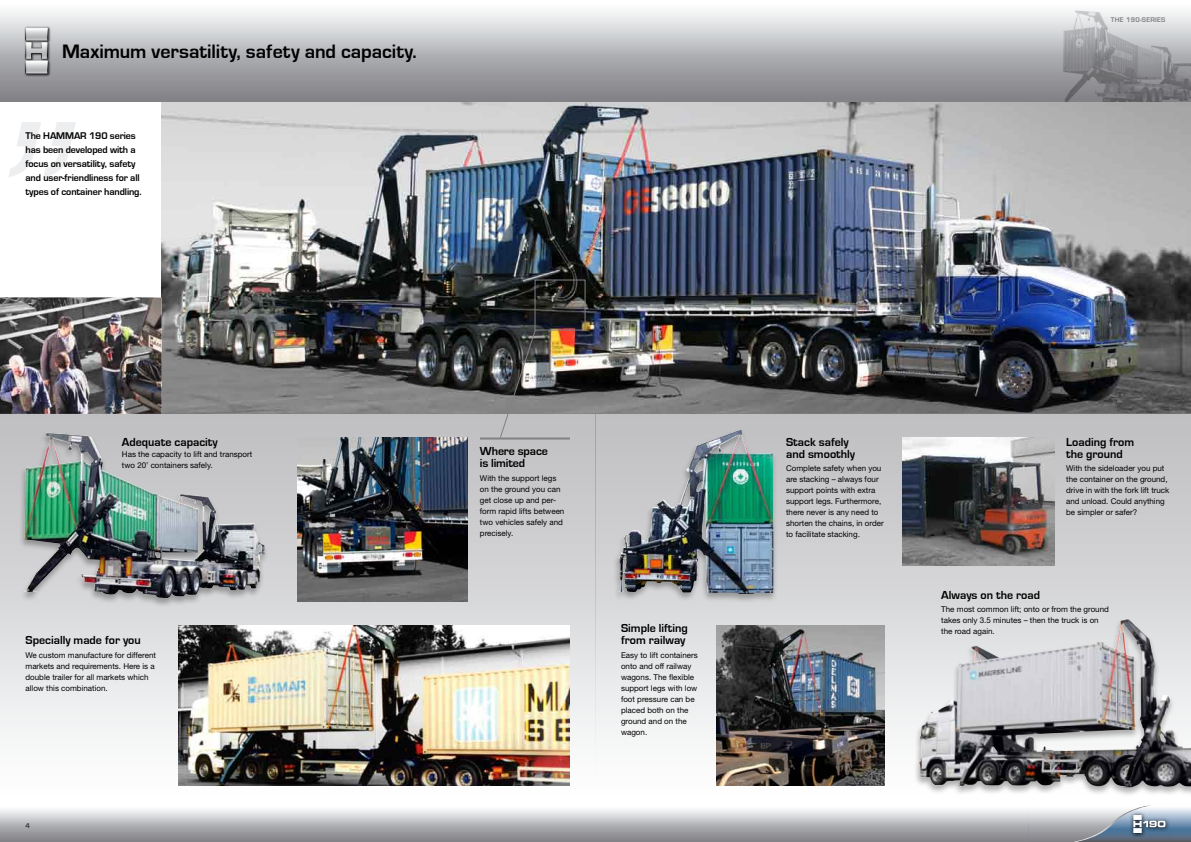
<style>
.page{position:relative;width:1191px;height:842px;background:#fff}
.page>*{position:absolute;margin:0;border:0;box-sizing:border-box;transform-origin:0 0}
.t1{font:700 20px "Eurostile";color:#000}
.t2{font:700 12px/12px "Eurostile";color:#000}
.t3{font:700 10px/14px "Eurostile";letter-spacing:-.01em;color:#000}
.t4{font:8px/11px "Helvetica Neue LT Std";color:#000}
.t5{font:700 7px "Eurostile";color:#818084}
.t6{font:700 7px "Eurostile";color:#373538}
</style>
<div class="page">
<img style="left:162px;top:102px;width:1029px;height:312px">
<svg style="left:595px;top:809px;width:433px;height:33px;background:#b5b6b9"></svg>
<svg style="left:1165px;top:808px;width:26px;height:34px"></svg>
<div style="left:0;top:414px;width:595px;height:391px;background:linear-gradient(to bottom,#bbbbbd,#fdfefe)"></div>
<div style="left:595px;top:414px;width:596px;height:391px;background:linear-gradient(to bottom,#bbbbbd,#fff)"></div>
<svg style="left:0;top:809px;width:595px;height:33px;background:#b5b6b9"></svg>
<hr style="left:0;top:101px;width:595px;height:1px;background:#828185">
<div style="left:0;top:0;width:595px;height:101px;background:linear-gradient(to bottom,#fff,#78787d)"></div>
<svg style="left:595px;top:101px;width:596px;height:1px"></svg>
<div style="left:595px;top:0;width:596px;height:101px;background:linear-gradient(to bottom,#fff,#78787d)"></div>
<img style="left:23px;top:25px;width:28px;height:52px">
<svg style="left:25px;top:27px;width:23px;height:47px"></svg>
<img style="left:1061px;top:10px;width:130px;height:91px">
<div style="left:612px;top:428px;width:165px;height:175px;background:#000;opacity:.3"></div>
<img style="left:618px;top:430px;width:122px;height:162px">
<img style="left:179px;top:625px;width:391px;height:160px">
<img style="left:716px;top:625px;width:168px;height:160px">
<img style="left:0;top:297px;width:162px;height:117px">
<div style="left:18px;top:431px;width:250px;height:176px;background:#000;opacity:.3"></div>
<img style="left:24px;top:433px;width:195px;height:165px">
<div style="left:912px;top:617px;width:279px;height:179px;background:#000;opacity:.3"></div>
<img style="left:919px;top:618px;width:209px;height:168px">
<img style="left:298px;top:437px;width:169px;height:165px">
<img style="left:902px;top:437px;width:152px;height:128px">
<hr style="left:480px;top:437px;width:90px;height:2px;background:#818084">
<svg style="left:499px;top:329px;width:37px;height:109px;background:#717273"></svg>
<div style="left:534px;top:279px;width:51px;height:52px;border:1px solid #818084"></div>
<svg style="left:1165px;top:811px;width:5px;height:27px"></svg>
<svg style="left:1028px;top:805px;width:137px;height:37px"></svg>
<svg style="left:9px;top:122px;width:67px;height:55px"></svg>
<h1 class="t1" style="left:62px;top:40px;width:356px">Maximum versatility, safety and capacity.</h1>
<p class="t3" style="left:26px;top:129px;width:118px">The HAMMAR 190 series has been developed with a focus on versatility, safety and user-friendliness for all types of container handling.</p>
<p class="t5" style="left:1110px;top:16px;width:6px">THE</p>
<p class="t5" style="left:1126px;top:16px;width:25px">190-SERIE</p>
<p class="t5" style="left:1161px;top:16px;width:6px">S</p>
<h2 class="t2" style="left:122px;top:436px;width:97px">Adequate capacity</h2>
<p class="t4" style="left:122px;top:448px;width:132px">Has the capacity to lift and transport two 20’ containers safely.</p>
<h2 class="t2" style="left:26px;top:635px;width:117px">Specially made for you</h2>
<p class="t4" style="left:26px;top:650px;width:132px">We custom manufacture for different markets and requirements. Here is a double trailer for all markets which allow this combination.</p>
<p class="t6" style="left:26px;top:822px;width:6px">4</p>
<h2 class="t2" style="left:480px;top:446px;width:69px">Where space is limited</h2>
<p class="t4" style="left:480px;top:473px;width:86px">With the support legs on the ground you can get close up and per&shy;form rapid lifts between two vehicles safely and precisely.</p>
<h2 class="t2" style="left:621px;top:622px;width:68px">Simple lifting from railway</h2>
<p class="t4" style="left:621px;top:649px;width:78px">Easy to lift containers onto and off railway wagons. The flexible support legs with low foot pressure can be placed both on the ground and on the wagon.</p>
<h2 class="t2" style="left:786px;top:436px;width:70px">Stack safely and smoothly</h2>
<p class="t4" style="left:786px;top:463px;width:99px">Complete safety when you are stacking – always four support points with extra support legs. Furthermore, there never is any need to shorten the chains, in order to facilitate stacking.</p>
<h2 class="t2" style="left:1066px;top:436px;width:69px">Loading from the ground</h2>
<p class="t4" style="left:1066px;top:463px;width:105px">With the sideloader you put the container on the ground, drive in with the fork lift truck and unload. Could anything be simpler or safer?</p>
<h2 class="t2" style="left:941px;top:589px;width:100px">Always on the road</h2>
<p class="t4" style="left:941px;top:604px;width:169px">The most common lift; onto or from the ground takes only 3.5 minutes – then the truck is on the road again.</p>
</div>
